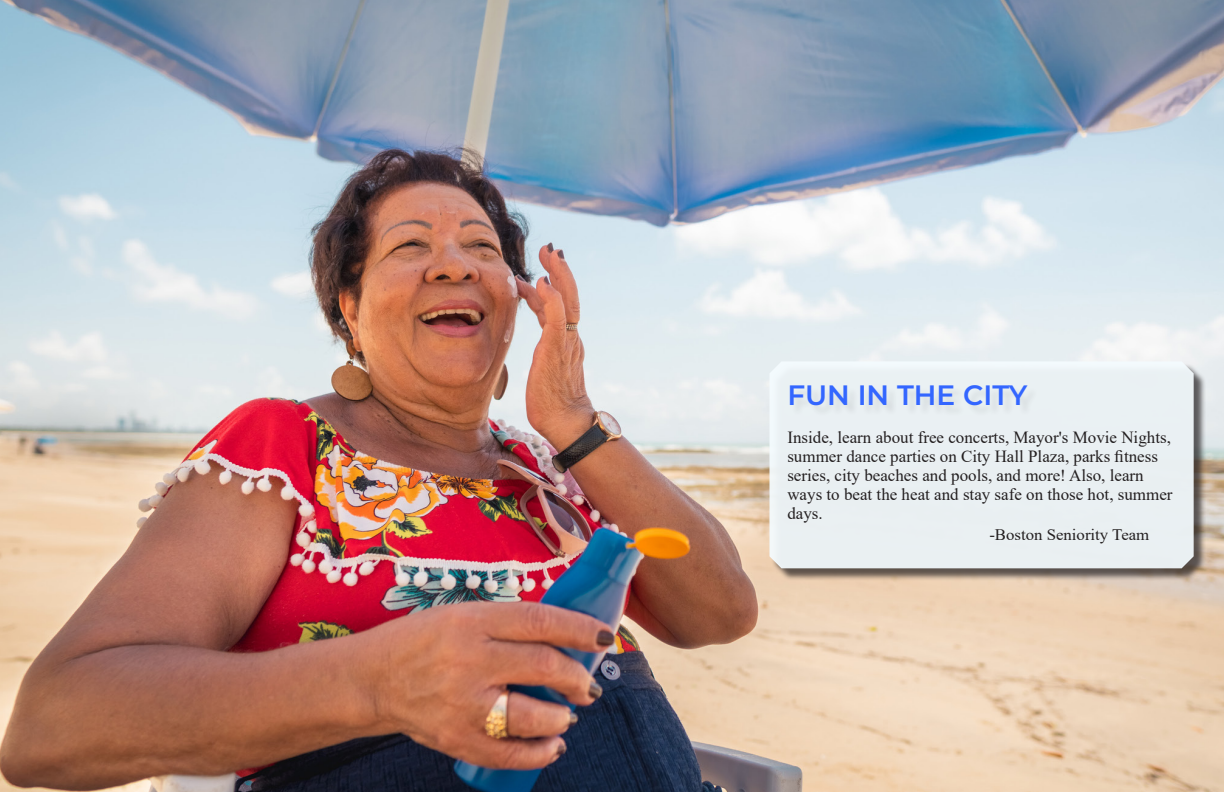
<style>
.page{position:relative;width:1224px;height:792px;background:#fff}
.page>*{position:absolute;margin:0;border:0;box-sizing:border-box;transform-origin:0 0}
.t1{font:600 28px "Montserrat";color:#36f}
.t2{font:17px/19.2px "Times New Roman";color:#231f20}
.t3{font:16px "Times New Roman";color:#231f20;scale:1.05 1}
</style>
<div class="page">
<img style="left:0;top:0;width:1224px;height:792px">
<div style="left:771px;top:363px;width:435px;height:218px;background:#231f20;opacity:.71"></div>
<div style="left:769px;top:361px;width:425px;height:207px;background:#eaf0f3"></div>
<div style="left:791px;top:386px;width:248px;height:31px;background:#e6ecee"></div>
<p class="t1" style="left:787px;top:375px;width:242px">FUN IN THE CITY</p>
<p class="t2" style="left:787px;top:427px;width:387px">Inside, learn about free concerts, Mayor's Movie Nights, summer dance parties on City Hall Plaza, parks fitness series, city beaches and pools, and more! Also, learn ways to beat the heat and stay safe on those hot, summer days.</p>
<p class="t3" style="left:989px;top:523px;width:154px">-Boston Seniority Team</p>
</div>
